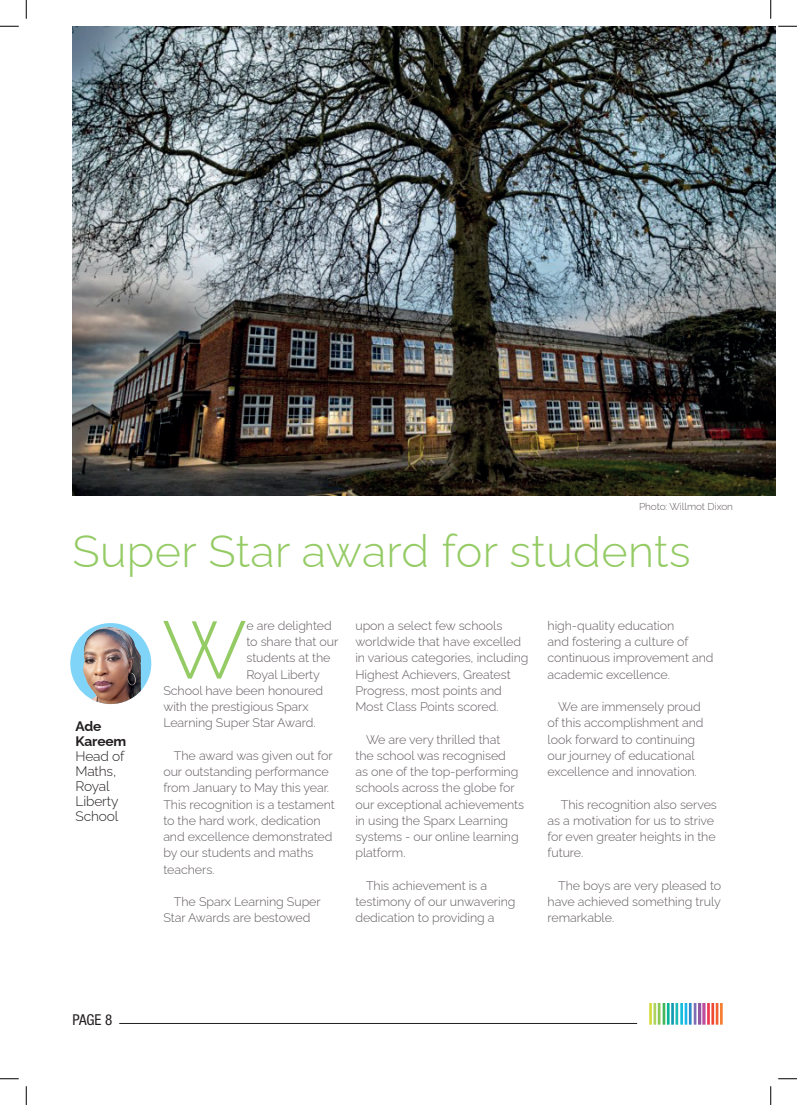
<style>
.page{position:relative;width:797px;height:1105px;background:#fff}
.page>*{position:absolute;margin:0;border:0;box-sizing:border-box;transform-origin:0 0}
.t1{font:300 81.12px "Raleway";color:#94cb64}
.t2{font:300 45px "Raleway";letter-spacing:.01em;color:#94cb64}
.t3{font:condensed 15px "Helvetica Neue LT Std";color:#231f20}
.t4{font:300 13.75px/15px "Raleway";letter-spacing:-.01em;color:#231f20}
.t5{font:700 13.75px/15px "Raleway";letter-spacing:-.01em;color:#231f20}
.t6{font:300 12.5px/16.2px "Raleway";letter-spacing:-.005em;color:#615b60}
.t7{font:300 10px "Raleway";letter-spacing:-.005em;color:#615b60}
</style>
<div class="page">
<hr style="left:119px;top:1023px;width:518px;height:1px;background:#231f20">
<img style="left:649px;top:1003px;width:74px;height:22px">
<img style="left:72px;top:26px;width:703px;height:470px">
<div style="left:70px;top:623px;width:81px;height:81px;background:#80d4f7;border-radius:50%"></div>
<img style="left:81px;top:623px;width:60px;height:81px">
<svg style="left:0;top:25px;width:19px;height:2px"></svg>
<svg style="left:778px;top:25px;width:19px;height:2px"></svg>
<svg style="left:0;top:1078px;width:19px;height:1px"></svg>
<svg style="left:778px;top:1078px;width:19px;height:1px"></svg>
<svg style="left:25px;top:0;width:2px;height:19px"></svg>
<svg style="left:25px;top:1086px;width:2px;height:19px"></svg>
<svg style="left:770px;top:0;width:1px;height:19px"></svg>
<svg style="left:770px;top:1086px;width:1px;height:19px"></svg>
<p class="t7" style="left:639px;top:498px;width:95px">Photo: Willmot Dixon</p>
<h2 class="t2" style="left:72px;top:516px;width:620px">Super Star award for students</h2>
<p class="t5" style="left:75px;top:718px;width:52px">Ade<br>Kareem</p>
<p class="t4" style="left:75px;top:747px;width:50px">Head of<br>Maths,<br>Royal<br>Liberty<br>School</p>
<p class="t3" style="left:72px;top:1011px;width:41px">PAGE 8</p>
<h1 class="t1" style="left:162px;top:586px;width:86px">W</h1>
<p class="t6" style="left:246px;top:616px;width:87px">e are delighted</p>
<p class="t6" style="left:246px;top:632px;width:93px">to share that our</p>
<p class="t6" style="left:246px;top:648px;width:86px">students at the</p>
<p class="t6" style="left:246px;top:665px;width:75px">Royal Liberty</p>
<p class="t6" style="left:163px;top:681px;width:161px">School have been honoured</p>
<p class="t6" style="left:163px;top:697px;width:147px">with the prestigious Sparx</p>
<p class="t6" style="left:163px;top:713px;width:154px">Learning Super Star Award.</p>
<p class="t6" style="left:163px;top:746px;width:173px;text-indent:11px">The award was given out for our outstanding performance from January to May this year.<br>This recognition is a testament to the hard work, dedication and excellence demonstrated by our students and maths teachers.</p>
<p class="t6" style="left:163px;top:892px;width:159px;text-indent:11px">The Sparx Learning Super<br>Star Awards are bestowed</p>
<p class="t6" style="left:355px;top:616px;width:174px">upon a select few schools worldwide that have excelled in various categories, including<br>Highest Achievers, Greatest<br>Progress, most points and<br>Most Class Points scored.</p>
<p class="t6" style="left:355px;top:730px;width:170px;text-indent:11px">We are very thrilled that<br>the school was recognised<br>as one of the top-performing schools across the globe for our exceptional achievements in using the Sparx Learning systems - our online learning platform.</p>
<p class="t6" style="left:355px;top:876px;width:161px;text-indent:11px">This achievement is a testimony of our unwavering dedication to providing a</p>
<p class="t6" style="left:547px;top:616px;width:167px">high-quality education<br>and fostering a culture of continuous improvement and academic excellence.</p>
<p class="t6" style="left:547px;top:697px;width:158px;text-indent:11px">We are immensely proud of this accomplishment and look forward to continuing our journey of educational excellence and innovation.</p>
<p class="t6" style="left:547px;top:795px;width:171px;text-indent:13px">This recognition also serves as a motivation for us to strive for even greater heights in the future.</p>
<p class="t6" style="left:547px;top:876px;width:175px;text-align:justify;text-indent:11px">The boys are very pleased to have achieved something truly remarkable.</p>
</div>
